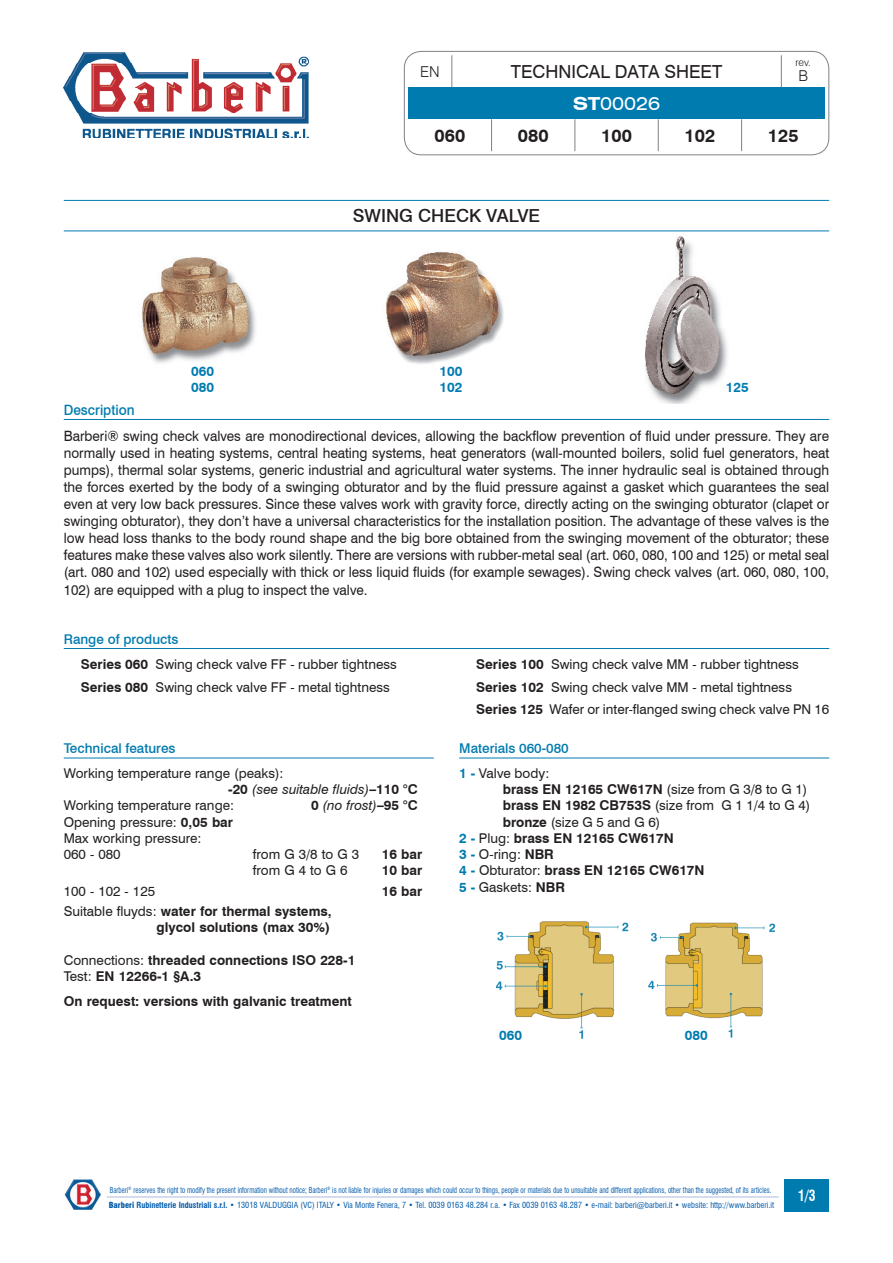
<style>
.page{position:relative;width:893px;height:1263px;background:#fff}
.page>*{position:absolute;margin:0;border:0;box-sizing:border-box;transform-origin:0 0}
.t1{font:18px "Swiss 721 BT";color:#231f20}
.t2{font:500 18px "Swiss 721 BT";color:#231f20}
.t3{font:700 18px "Swiss 721 BT";color:#231f20}
.t4{font:expanded 18px "Swiss 721 BT";color:#fff}
.t5{font:300 15px "Swiss 721 BT";color:#231f20}
.t6{font:700 condensed 15px "Swiss 721 BT";color:#fff;scale:.9 1}
.t7{font:14.25px/17.1px "Swiss 721 BT";color:#231f20;text-align:justify;scale:.95 1}
.t8{font:500 14.25px "Swiss 721 BT";color:#007bb0;scale:.95 1}
.t9{font:13.5px/22.5px "Swiss 721 BT";color:#231f20}
.t10{font:700 13.5px/16.2px "Swiss 721 BT";color:#231f20;text-align:right}
.t11{font:500 13.5px/24.8px "Swiss 721 BT";color:#007bb0}
.t12{font:italic 13.5px "Swiss 721 BT";color:#231f20}
.t13{font:700 13.5px/16.2px "Swiss 721 BT";color:#007bb0}
.t14{font:300 10.5px "Swiss 721 BT";color:#231f20}
.t15{font:condensed 8.25px "Swiss 721 BT";color:#015aaa}
.t16{font:condensed 8.1px "Swiss 721 BT";color:#015aaa;scale:.84 1}
.s1{font-weight:700}
.s2{font-weight:500;color:#007bb0}
.s3{font-weight:400;color:#231f20}
.s4{font-weight:400}
.s5{color:#007bb0}
.s6{font-weight:700;color:#007bb0}
.s7{font-weight:700;font-style:normal}
.s8{font-weight:900}
</style>
<div class="page">
<img style="left:64px;top:52px;width:246px;height:86px">
<img style="left:64px;top:1179px;width:37px;height:31px">
<img style="left:496px;top:921px;width:133px;height:118px">
<img style="left:648px;top:922px;width:128px;height:116px">
<img style="left:645px;top:236px;width:83px;height:167px">
<img style="left:386px;top:252px;width:118px;height:112px">
<img style="left:142px;top:257px;width:114px;height:106px">
<hr style="left:64px;top:200px;width:765px;height:1px;background:#007bb0">
<hr style="left:64px;top:231px;width:765px;height:1px;background:#007bb0">
<div style="left:404px;top:51px;width:425px;height:104px;border:1px solid #808285;border-radius:17px"></div>
<div style="left:408px;top:87px;width:417px;height:32px;background:#007bb0"></div>
<hr style="left:452px;top:55px;width:1px;height:32px;background:#808285">
<hr style="left:781px;top:55px;width:1px;height:32px;background:#808285">
<hr style="left:491px;top:119px;width:1px;height:32px;background:#808285">
<hr style="left:575px;top:119px;width:1px;height:32px;background:#808285">
<hr style="left:658px;top:119px;width:1px;height:32px;background:#808285">
<hr style="left:741px;top:119px;width:1px;height:32px;background:#808285">
<div style="left:784px;top:1179px;width:45px;height:33px;background:#007bb0"></div>
<hr style="left:107px;top:1196px;width:672px;height:1px;background:#aebade">
<hr style="left:64px;top:419px;width:765px;height:1px;background:#007bb0">
<hr style="left:64px;top:648px;width:765px;height:1px;background:#007bb0">
<hr style="left:459px;top:758px;width:370px;height:1px;background:#007bb0">
<hr style="left:64px;top:758px;width:370px;height:1px;background:#007bb0">
<p class="t5" style="left:420px;top:62px;width:21px">EN</p>
<p class="t1" style="left:511px;top:61px;width:213px">TECHNICAL DATA SHEET</p>
<p class="t4" style="left:573px;top:93px;width:89px"><span class="s1">ST</span>00026</p>
<p class="t14" style="left:795px;top:56px;width:17px">rev.</p>
<p class="t5" style="left:798px;top:67px;width:11px">B</p>
<p class="t3" style="left:435px;top:125px;width:32px">060</p>
<p class="t3" style="left:518px;top:125px;width:32px">080</p>
<p class="t3" style="left:601px;top:125px;width:32px">100</p>
<p class="t3" style="left:685px;top:125px;width:32px">102</p>
<p class="t3" style="left:768px;top:125px;width:32px">125</p>
<p class="t13" style="left:191px;top:363px;width:24px">060<br>080</p>
<p class="t2" style="left:353px;top:205px;width:189px">SWING CHECK VALVE</p>
<p class="t13" style="left:439px;top:363px;width:24px">100<br>102</p>
<p class="t13" style="left:726px;top:379px;width:24px">125</p>
<p class="t8" style="left:64px;top:401px;width:76px">Description</p>
<p class="t7" style="left:64px;top:427px;width:807px">Barberi® swing check valves are monodirectional devices, allowing the backflow prevention of fluid under pressure. They are normally used in heating systems, central heating systems, heat generators (wall-mounted boilers, solid fuel generators, heat pumps), thermal solar systems, generic industrial and agricultural water systems. The inner hydraulic seal is obtained through the forces exerted by the body of a swinging obturator and by the fluid pressure against a gasket which guarantees the seal even at very low back pressures. Since these valves work with gravity force, directly acting on the swinging obturator (clapet or swinging obturator), they don’t have a universal characteristics for the installation position. The advantage of these valves is the low head loss thanks to the body round shape and the big bore obtained from the swinging movement of the obturator; these features make these valves also work silently. There are versions with rubber-metal seal (art. 060, 080, 100 and 125) or metal seal (art. 080 and 102) used especially with thick or less liquid fluids (for example sewages). Swing check valves (art. 060, 080, 100, 102) are equipped with a plug to inspect the valve.</p>
<p class="t9" style="left:81px;top:626px;width:318px;line-height:25.2px;text-indent:-17px"><span class="s2">Range of products<br></span><span class="s1">Series 060</span> Swing check valve FF - rubber tightness</p>
<p class="t9" style="left:81px;top:675px;width:311px"><span class="s1">Series 080</span> Swing check valve FF - metal tightness</p>
<p class="t9" style="left:476px;top:653px;width:354px"><span class="s1">Series 100</span> Swing check valve MM - rubber tightness<br><span class="s1">Series 102</span> Swing check valve MM - metal tightness<br><span class="s1">Series 125</span> Wafer or inter-flanged swing check valve PN 16</p>
<p class="t11" style="left:459px;top:736px;width:111px">Materials 060-080<br><span class="s1">1 -</span> <span class="s3">Valve body:</span></p>
<p class="t10" style="left:503px;top:781px;width:306px">brass EN 12165 CW617N <span class="s4">(size from G 3/8 to G 1)</span></p>
<p class="t9" style="left:503px;top:794px;width:309px"><span class="s1">brass EN 1982 CB753S</span> (size from G 1 1/4 to G 4)</p>
<p class="t9" style="left:503px;top:810px;width:159px"><span class="s1">bronze</span> (size G 5 and G 6)</p>
<p class="t10" style="left:459px;top:830px;width:216px"><span class="s5">2 -</span> <span class="s4">Plug:</span> brass EN 12165 CW617N</p>
<p class="t9" style="left:459px;top:843px;width:96px"><span class="s6">3 -</span> O-ring: <span class="s1">NBR</span></p>
<p class="t10" style="left:459px;top:862px;width:247px"><span class="s5">4 -</span> <span class="s4">Obturator:</span> brass EN 12165 CW617N</p>
<p class="t9" style="left:459px;top:875px;width:107px"><span class="s6">5 -</span> Gaskets: <span class="s1">NBR</span></p>
<p class="t11" style="left:64px;top:736px;width:113px">Technical features</p>
<p class="t9" style="left:64px;top:762px;width:221px">Working temperature range (peaks):</p>
<p class="t12" style="left:228px;top:781px;width:191px"><span class="s7">-20</span> (see suitable fluids)<span class="s7">–110 °C</span></p>
<p class="t9" style="left:64px;top:794px;width:172px">Working temperature range:</p>
<p class="t12" style="left:311px;top:797px;width:108px"><span class="s7">0</span> (no frost)<span class="s7">–95 °C</span></p>
<p class="t9" style="left:64px;top:814px;width:171px;line-height:16.2px">Opening pressure: <span class="s1">0,05 bar<br></span>Max working pressure:<br>060 - 080</p>
<p class="t9" style="left:253px;top:843px;width:108px">from G 3/8 to G 3</p>
<p class="t10" style="left:382px;top:846px;width:42px">16 bar</p>
<p class="t9" style="left:253px;top:859px;width:96px">from G 4 to G 6</p>
<p class="t10" style="left:382px;top:862px;width:42px">10 bar</p>
<p class="t9" style="left:64px;top:879px;width:93px">100 - 102 - 125</p>
<p class="t10" style="left:382px;top:883px;width:42px">16 bar</p>
<p class="t10" style="left:64px;top:903px;width:269px"><span class="s4">Suitable fluyds:</span> water for thermal systems, glycol solutions (max 30%)</p>
<p class="t10" style="left:64px;top:952px;width:293px;text-align:left"><span class="s4">Connections:</span> threaded connections ISO 228-1<br><span class="s4">Test:</span> EN 12266-1 §A.3</p>
<p class="t10" style="left:64px;top:993px;width:290px">On request: versions with galvanic treatment</p>
<p class="t13" style="left:499px;top:1027px;width:24px">060</p>
<p class="t13" style="left:685px;top:1027px;width:24px">080</p>
<p class="t16" style="left:110px;top:1185px;width:789px">Barberi<sup>®</sup> reserves the right to modify the present information without notice; Barberi<sup>®</sup> is not liable for injuries or damages which could occur to things, people or materials due to unsuitable and different applications, other than the suggested, of its articles.</p>
<p class="t15" style="left:109px;top:1200px;width:667px"><span class="s8">Barberi</span> <span class="s1">Rubinetterie Industriali s.r.l.</span> • 13018 VALDUGGIA (VC) ITALY • Via Monte Fenera, 7 • Tel. 0039 0163 48.284 r.a. • Fax 0039 0163 48.287 • e-mail: barberi@barberi.it • website: http://www.barberi.it</p>
<p class="t6" style="left:798px;top:1187px;width:21px">1/3</p>
</div>
